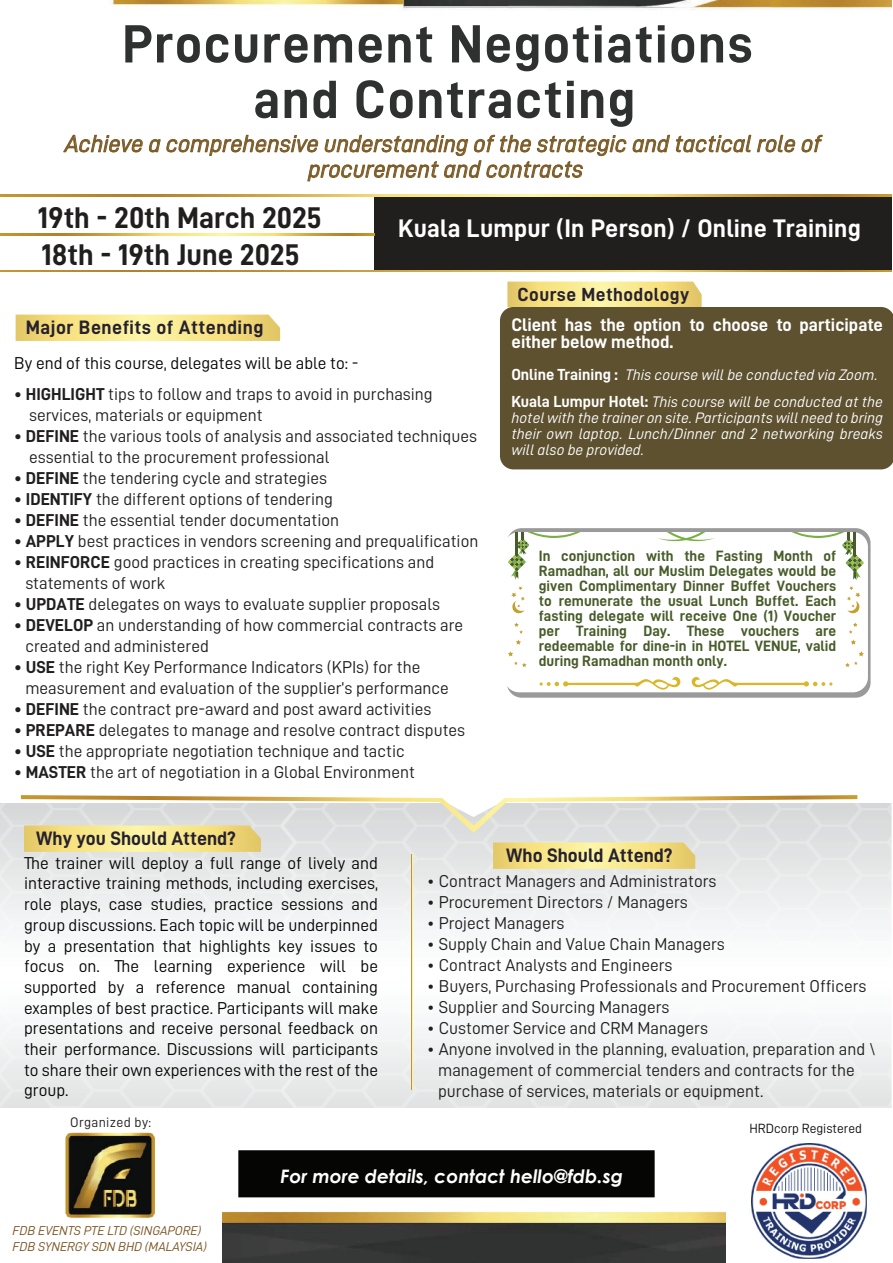
<style>
.page{position:relative;width:893px;height:1263px;background:#fff}
.page>*{position:absolute;margin:0;border:0;box-sizing:border-box;transform-origin:0 0}
.t1{font:54px/55.5px "D DIN Bold";letter-spacing:.025em;color:#2f3030;text-align:center}
.t2{font:30px "D DIN Bold";color:#211e1e}
.t3{font:25.5px "D DIN Bold";letter-spacing:.005em;color:#fff}
.t4{font:24px/25.5px "D DIN Italic";color:#7c5b26;text-align:center}
.t5{font:19.5px "D DIN Bold";color:#26212e}
.t6{font:19.5px "D DIN Bold";letter-spacing:.025em;color:#26212e}
.t7{font:18.9px "D DIN Bold";letter-spacing:.025em;color:#28222f}
.t8{font:italic 700 18.6px "Century Gothic";color:#fff}
.t9{font:18.3px/17.5px "D DIN Bold";color:#fff}
.t10{font:17.25px/21px "D DIN";color:#211e1e}
.t11{font:17.25px/20.7px "D DIN";color:#050504;text-align:justify}
.t12{font:15.3px/16px "D DIN Italic";color:#fff}
.t13{font:15px/15px "D DIN Bold";color:#475c29;text-align:justify}
.t14{font:13.95px "D DIN";letter-spacing:.025em;color:#201e1e}
.t15{font:13.35px "D DIN";color:#0d0f0e}
.t16{font:12.9px/15.5px "D DIN Italic";color:#7a5420}
.s1{font-family:"D DIN Bold"}
.s2{font-family:"D DIN Bold";font-size:16.05px}
</style>
<div class="page">
<img style="left:0;top:0;width:891px;height:1263px">
<svg style="left:62px;top:134px;width:81px;height:19px"></svg>
<svg style="left:801px;top:135px;width:22px;height:18px"></svg>
<svg style="left:149px;top:134px;width:646px;height:48px"></svg>
<img style="left:0;top:803px;width:891px;height:304px">
<hr style="left:411px;top:854px;width:1px;height:235px;background:#c29237">
<svg style="left:21px;top:795px;width:836px;height:74px;background:#e4dfc9"></svg>
<svg style="left:16px;top:315px;width:264px;height:26px;background:#f4e287"></svg>
<div style="left:0;top:1210px;width:221px;height:53px;background:#fff"></div>
<div style="left:727px;top:1206px;width:165px;height:57px;background:#fff"></div>
<img style="left:752px;top:1143px;width:115px;height:115px">
<img style="left:47px;top:1113px;width:126px;height:105px">
<svg style="left:0;top:195px;width:891px;height:2px;background:#d7b55a"></svg>
<div style="left:374px;top:197px;width:517px;height:74px;background:#211e1e"></div>
<svg style="left:0;top:270px;width:891px;height:2px;background:#caa245"></svg>
<svg style="left:507px;top:282px;width:195px;height:25px;background:#f4e188"></svg>
<div style="left:500px;top:307px;width:393px;height:162px;background:#5d5130"></div>
<svg style="left:0;top:233px;width:374px;height:2px"></svg>
<svg style="left:507px;top:528px;width:363px;height:170px;background:#a1a1a1"></svg>
<div style="left:504px;top:532px;width:364px;height:160px;background:#fff;border-radius:15px"></div>
<svg style="left:514px;top:622px;width:9px;height:23px"></svg>
<svg style="left:508px;top:651px;width:18px;height:16px"></svg>
<svg style="left:511px;top:586px;width:14px;height:28px"></svg>
<svg style="left:849px;top:622px;width:8px;height:23px"></svg>
<svg style="left:845px;top:651px;width:19px;height:16px"></svg>
<svg style="left:847px;top:586px;width:13px;height:28px"></svg>
<svg style="left:506px;top:532px;width:74px;height:48px"></svg>
<svg style="left:792px;top:532px;width:83px;height:48px"></svg>
<svg style="left:658px;top:532px;width:57px;height:9px"></svg>
<svg style="left:540px;top:677px;width:292px;height:13px"></svg>
<div style="left:238px;top:1150px;width:417px;height:47px;background:#050504"></div>
<h1 class="t1" style="left:122px;top:15px;width:632px">Procurement Negotiations and Contracting</h1>
<h3 class="t4" style="left:65px;top:130px;width:757px">Achieve a comprehensive understanding of the strategic and tactical role of procurement and contracts</h3>
<h2 class="t2" style="left:38px;top:201px;width:285px">19th - 20th March 2025</h2>
<h2 class="t2" style="left:41px;top:238px;width:260px">18th - 19th June 2025</h2>
<h3 class="t3" style="left:398px;top:214px;width:464px">Kuala Lumpur (In Person) / Online Training</h3>
<p class="t6" style="left:26px;top:317px;width:239px">Major Benefits of Attending</p>
<p class="t11" style="left:14px;top:352px;width:346px">By end of this course, delegates will be able to: -</p>
<p class="t10" style="left:29px;top:384px;width:405px;text-indent:-15px"><span class="s1">• HIGHLIGHT</span> tips to follow and traps to avoid in purchasing services, materials or equipment</p>
<p class="t10" style="left:29px;top:426px;width:449px;text-indent:-15px"><span class="s1">• DEFINE</span> the various tools of analysis and associated techniques essential to the procurement professional</p>
<p class="t10" style="left:14px;top:468px;width:314px"><span class="s1">• DEFINE</span> the tendering cycle and strategies</p>
<p class="t10" style="left:14px;top:489px;width:320px"><span class="s1">• IDENTIFY</span> the different options of tendering</p>
<p class="t10" style="left:14px;top:510px;width:327px"><span class="s1">• DEFINE</span> the essential tender documentation</p>
<p class="t10" style="left:14px;top:531px;width:466px"><span class="s1">• APPLY</span> best practices in vendors screening and prequalification</p>
<p class="t10" style="left:25px;top:552px;width:410px;text-indent:-11px"><span class="s1">• REINFORCE</span> good practices in creating specifications and statements of work</p>
<p class="t10" style="left:14px;top:594px;width:427px"><span class="s1">• UPDATE</span> delegates on ways to evaluate supplier proposals</p>
<p class="t10" style="left:25px;top:615px;width:439px;text-indent:-11px"><span class="s1">• DEVELOP</span> an understanding of how commercial contracts are created and administered</p>
<p class="t10" style="left:25px;top:657px;width:425px;text-indent:-11px"><span class="s1">• USE</span> the right Key Performance Indicators (KPIs) for the measurement and evaluation of the supplier’s performance</p>
<p class="t10" style="left:14px;top:699px;width:419px"><span class="s1">• DEFINE</span> the contract pre-award and post award activities</p>
<p class="t10" style="left:14px;top:720px;width:453px"><span class="s1">• PREPARE</span> delegates to manage and resolve contract disputes</p>
<p class="t10" style="left:14px;top:741px;width:392px"><span class="s1">• USE</span> the appropriate negotiation technique and tactic</p>
<p class="t10" style="left:14px;top:762px;width:402px"><span class="s1">• MASTER</span> the art of negotiation in a Global Environment</p>
<p class="t7" style="left:517px;top:284px;width:173px">Course Methodology</p>
<p class="t9" style="left:512px;top:315px;width:373px">Client has the option to choose to participate either below method.</p>
<p class="t12" style="left:512px;top:362px;width:373px;line-height:26.2px"><span class="s2">Online Training :</span> This course will be conducted via Zoom.<br><span class="s2">Kuala Lumpur Hotel:</span> This course will be conducted at the</p>
<p class="t12" style="left:512px;top:409px;width:373px;text-align:justify">hotel with the trainer on site. Participants will need to bring their own laptop. Lunch/Dinner and 2 networking breaks will also be provided.</p>
<p class="t13" style="left:539px;top:548px;width:299px">In conjunction with the Fasting Month of Ramadhan, all our Muslim Delegates would be given Complimentary Dinner Buffet Vouchers to remunerate the usual Lunch Buffet. Each fasting delegate will receive One (1) Voucher per Training Day. These vouchers are redeemable for dine-in in HOTEL VENUE, valid during Ramadhan month only.</p>
<p class="t5" style="left:36px;top:828px;width:201px">Why you Should Attend?</p>
<p class="t11" style="left:24px;top:852px;width:355px">The trainer will deploy a full range of lively and interactive training methods, including exercises, role plays, case studies, practice sessions and group discussions. Each topic will be underpinned by a presentation that highlights key issues to focus on. The learning experience will be supported by a reference manual containing examples of best practice. Participants will make presentations and receive personal feedback on their performance. Discussions will participants to share their own experiences with the rest of the group.</p>
<p class="t14" style="left:70px;top:1115px;width:82px">Organized by:</p>
<p class="t5" style="left:506px;top:845px;width:168px">Who Should Attend?</p>
<p class="t10" style="left:427px;top:870px;width:291px">• Contract Managers and Administrators</p>
<p class="t10" style="left:427px;top:891px;width:262px">• Procurement Directors / Managers</p>
<p class="t10" style="left:427px;top:912px;width:139px">• Project Managers</p>
<p class="t10" style="left:427px;top:933px;width:299px">• Supply Chain and Value Chain Managers</p>
<p class="t10" style="left:427px;top:954px;width:247px">• Contract Analysts and Engineers</p>
<p class="t10" style="left:427px;top:975px;width:441px">• Buyers, Purchasing Professionals and Procurement Officers</p>
<p class="t10" style="left:427px;top:996px;width:244px">• Supplier and Sourcing Managers</p>
<p class="t10" style="left:427px;top:1017px;width:283px">• Customer Service and CRM Managers</p>
<p class="t10" style="left:438px;top:1038px;width:439px;text-indent:-11px">• Anyone involved in the planning, evaluation, preparation and \ management of commercial tenders and contracts for the purchase of services, materials or equipment.</p>
<p class="t15" style="left:749px;top:1121px;width:114px">HRDcorp Registered</p>
<p class="t16" style="left:13px;top:1223px;width:196px">FDB EVENTS PTE LTD (SINGAPORE)<br>FDB SYNERGY SDN BHD (MALAYSIA)</p>
<p class="t8" style="left:280px;top:1162px;width:344px">For more details, contact hello@fdb.sg</p>
</div>
